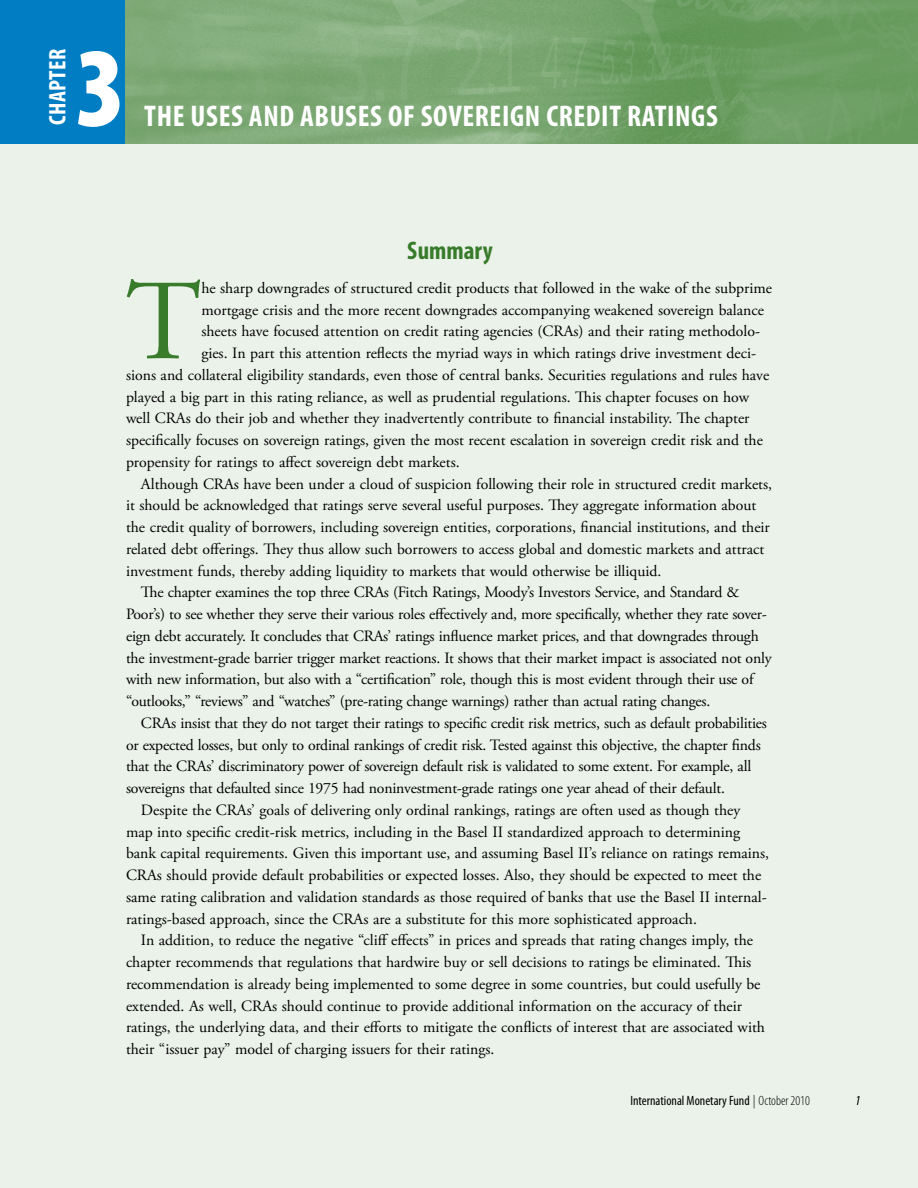
<style>
.page{position:relative;width:918px;height:1188px;background:#ebf2ea}
.page>*{position:absolute;margin:0;border:0;box-sizing:border-box;transform-origin:0 0}
.t1{font:114.15px "Adobe Garamond Pro";color:#387c2b}
.t2{font:900 condensed 114px "Myriad Pro";color:#fff}
.t3{font:700 condensed 30px "Myriad Pro";letter-spacing:.02em;color:#fff}
.t4{font:700 condensed 25.5px "Myriad Pro";color:#387c2b}
.t5{font:700 condensed 24px "Myriad Pro";color:#fff}
.t6{font:15.75px "Adobe Garamond Pro";color:#000}
.t7{font:condensed 13.5px "Myriad Pro";color:#000}
.t8{font:italic 300 13.5px "Myriad Pro";color:#000}
.s1{font-weight:300;font-stretch:normal}
.s2{font-weight:300}
</style>
<div class="page">
<div style="left:0;top:0;width:126px;height:144px;background:#007dc3"></div>
<img style="left:126px;top:0;width:792px;height:144px">
<h3 class="t5" style="left:43px;top:125px;width:78px;rotate:-90deg">chapter</h3>
<h2 class="t2" style="left:75px;top:25px;width:52px">3</h2>
<h3 class="t3" style="left:144px;top:97px;width:575px">THE USES AND ABUSES OF SOVEREIGN CREDIT RATINGS</h3>
<h3 class="t4" style="left:407px;top:235px;width:87px">Summary</h3>
<h1 class="t1" style="left:126px;top:253px;width:77px">T</h1>
<p class="t6" style="left:201px;top:278px;width:572px">he sharp downgrades of structured credit products that followed in the wake of the subprime</p>
<p class="t6" style="left:201px;top:300px;width:564px">mortgage crisis and the more recent downgrades accompanying weakened sovereign balance</p>
<p class="t6" style="left:201px;top:322px;width:560px">sheets have focused attention on credit rating agencies (CRAs) and their rating methodolo-</p>
<p class="t6" style="left:201px;top:344px;width:556px">gies. In part this attention reflects the myriad ways in which ratings drive investment deci-</p>
<p class="t6" style="left:126px;top:365px;width:645px">sions and collateral eligibility standards, even those of central banks. Securities regulations and rules have</p>
<p class="t6" style="left:126px;top:387px;width:625px">played a big part in this rating reliance, as well as prudential regulations. This chapter focuses on how</p>
<p class="t6" style="left:126px;top:409px;width:625px">well CRAs do their job and whether they inadvertently contribute to financial instability. The chapter</p>
<p class="t6" style="left:126px;top:431px;width:638px">specifically focuses on sovereign ratings, given the most recent escalation in sovereign credit risk and the</p>
<p class="t6" style="left:126px;top:452px;width:335px">propensity for ratings to affect sovereign debt markets.</p>
<p class="t6" style="left:141px;top:474px;width:633px">Although CRAs have been under a cloud of suspicion following their role in structured credit markets,</p>
<p class="t6" style="left:126px;top:496px;width:632px">it should be acknowledged that ratings serve several useful purposes. They aggregate information about</p>
<p class="t6" style="left:126px;top:518px;width:645px">the credit quality of borrowers, including sovereign entities, corporations, financial institutions, and their</p>
<p class="t6" style="left:126px;top:539px;width:640px">related debt offerings. They thus allow such borrowers to access global and domestic markets and attract</p>
<p class="t6" style="left:126px;top:561px;width:537px">investment funds, thereby adding liquidity to markets that would otherwise be illiquid.</p>
<p class="t6" style="left:141px;top:583px;width:600px">The chapter examines the top three CRAs (Fitch Ratings, Moody’s Investors Service, and Standard &amp;</p>
<p class="t6" style="left:126px;top:605px;width:642px">Poor’s) to see whether they serve their various roles effectively and, more specifically, whether they rate sover-</p>
<p class="t6" style="left:126px;top:626px;width:634px">eign debt accurately. It concludes that CRAs’ ratings influence market prices, and that downgrades through</p>
<p class="t6" style="left:126px;top:648px;width:647px">the investment-grade barrier trigger market reactions. It shows that their market impact is associated not only</p>
<p class="t6" style="left:126px;top:670px;width:629px">with new information, but also with a “certification” role, though this is most evident through their use of</p>
<p class="t6" style="left:126px;top:692px;width:586px">“outlooks,” “reviews” and “watches” (pre-rating change warnings) rather than actual rating changes.</p>
<p class="t6" style="left:141px;top:713px;width:628px">CRAs insist that they do not target their ratings to specific credit risk metrics, such as default probabilities</p>
<p class="t6" style="left:126px;top:735px;width:636px">or expected losses, but only to ordinal rankings of credit risk. Tested against this objective, the chapter finds</p>
<p class="t6" style="left:126px;top:757px;width:627px">that the CRAs’ discriminatory power of sovereign default risk is validated to some extent. For example, all</p>
<p class="t6" style="left:126px;top:779px;width:600px">sovereigns that defaulted since 1975 had noninvestment-grade ratings one year ahead of their default.</p>
<p class="t6" style="left:141px;top:800px;width:601px">Despite the CRAs’ goals of delivering only ordinal rankings, ratings are often used as though they</p>
<p class="t6" style="left:126px;top:822px;width:616px">map into specific credit-risk metrics, including in the Basel II standardized approach to determining</p>
<p class="t6" style="left:126px;top:844px;width:645px">bank capital requirements. Given this important use, and assuming Basel II’s reliance on ratings remains,</p>
<p class="t6" style="left:126px;top:866px;width:637px">CRAs should provide default probabilities or expected losses. Also, they should be expected to meet the</p>
<p class="t6" style="left:126px;top:887px;width:642px">same rating calibration and validation standards as those required of banks that use the Basel II internal-</p>
<p class="t6" style="left:126px;top:909px;width:573px">ratings-based approach, since the CRAs are a substitute for this more sophisticated approach.</p>
<p class="t6" style="left:141px;top:931px;width:614px">In addition, to reduce the negative “cliff effects” in prices and spreads that rating changes imply, the</p>
<p class="t6" style="left:126px;top:953px;width:627px">chapter recommends that regulations that hardwire buy or sell decisions to ratings be eliminated. This</p>
<p class="t6" style="left:126px;top:974px;width:636px">recommendation is already being implemented to some degree in some countries, but could usefully be</p>
<p class="t6" style="left:126px;top:996px;width:618px">extended. As well, CRAs should continue to provide additional information on the accuracy of their</p>
<p class="t6" style="left:126px;top:1018px;width:641px">ratings, the underlying data, and their efforts to mitigate the conflicts of interest that are associated with</p>
<p class="t6" style="left:126px;top:1040px;width:370px">their “issuer pay” model of charging issuers for their ratings.</p>
<p class="t7" style="left:631px;top:1093px;width:181px">International Monetary Fund <span class="s1">|</span> <span class="s2">October 2010</span></p>
<p class="t8" style="left:855px;top:1093px;width:8px">1</p>
</div>
